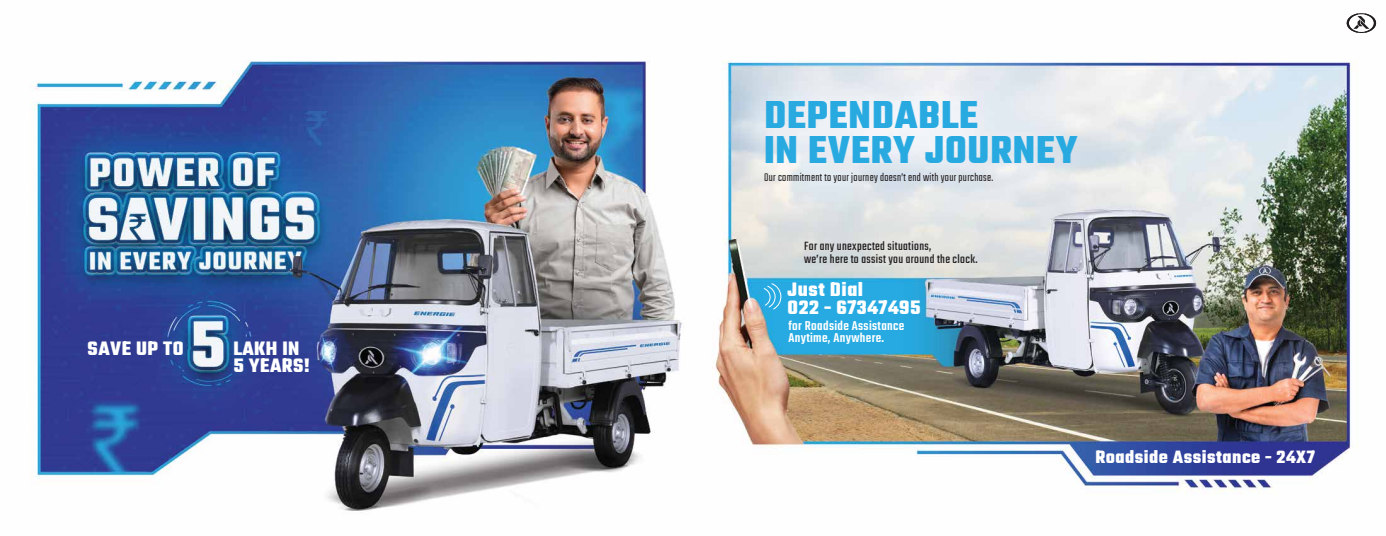
<style>
.page{position:relative;width:1386px;height:536px;background:#fff}
.page>*{position:absolute;margin:0;border:0;box-sizing:border-box;transform-origin:0 0}
.t1{font:700 42px/34.8px "Teko";letter-spacing:.02em;color:#28aae1}
.t2{font:700 21px/17.3px "Teko";letter-spacing:.025em;color:#fff}
.t3{font:700 19.25px "Teko";letter-spacing:.025em;color:#fff}
.t4{font:500 14px/11.9px "Teko";letter-spacing:.025em;color:#fff}
.t5{font:13.12px/13.7px "Teko";letter-spacing:.025em;color:#231f20}
.t6{font:300 12.25px "Teko";letter-spacing:.025em;color:#231f20}
</style>
<div class="page">
<img style="left:30px;top:21px;width:1347px;height:490px">
<svg style="left:1347px;top:13px;width:29px;height:20px"></svg>
<svg style="left:763px;top:283px;width:18px;height:27px"></svg>
<h2 class="t2" style="left:88px;top:341px;width:97px">SAVE UP TO</h2>
<h2 class="t2" style="left:233px;top:341px;width:78px">LAKH IN<br>5 YEARS!</h2>
<h1 class="t1" style="left:764px;top:101px;width:315px">DEPENDABLE<br>IN EVERY JOURNEY</h1>
<p class="t6" style="left:764px;top:170px;width:231px">Our commitment to your journey doesn’t end with your purchase.</p>
<p class="t5" style="left:804px;top:240px;width:175px">For any unexpected situations,<br>we’re here to assist you around the clock.</p>
<h2 class="t2" style="left:788px;top:281px;width:134px;line-height:18.9px">Just Dial<br>022 - 67347495</h2>
<p class="t4" style="left:788px;top:320px;width:117px">for Roadside Assistance<br>Anytime, Anywhere.</p>
<h3 class="t3" style="left:1095px;top:445px;width:221px">Roadside Assistance - 24X7</h3>
</div>
